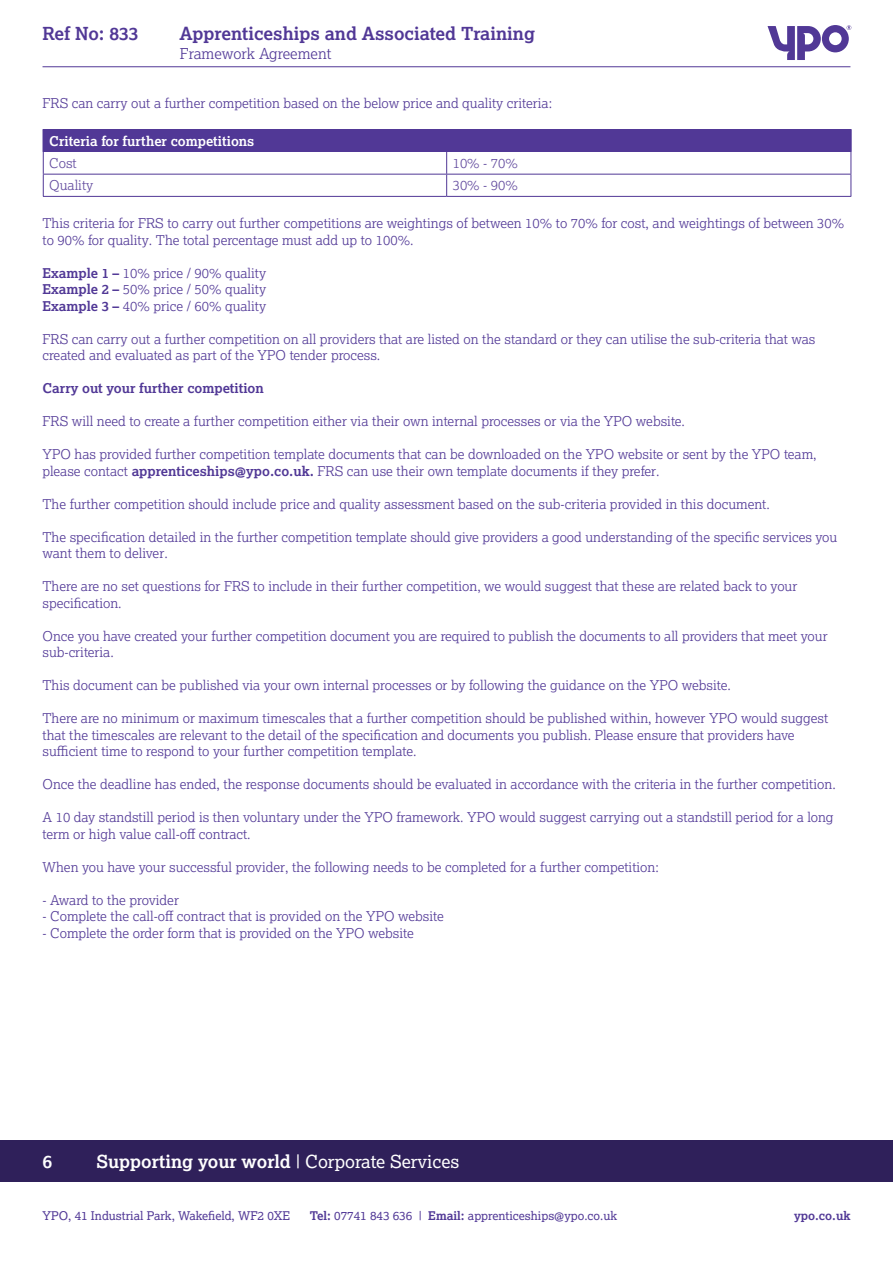
<style>
.page{position:relative;width:893px;height:1263px;background:#fff}
.page>*{position:absolute;margin:0;border:0;box-sizing:border-box;transform-origin:0 0}
.t1{font:700 18px "Lexia";color:#513896}
.t2{font:700 18px "Lexia";color:#fff}
.t3{font:300 15px "Lexia";color:#513896}
.t4{font:300 13.5px/16.5px "Lexia";color:#513896}
.Main_copy{font:700 13.5px "Lexia";color:#fff}
.t5{font:700 13.5px "Lexia";color:#513896}
.Main_copy-2{font:300 13.5px "Lexia";color:#60489d}
.t6{font:12px "Lexia";color:#513896}
.t7{font:700 12px "Lexia";color:#513896}
.s1{font-weight:700}
.s2{font-weight:400}
</style>
<div class="page">
<div style="left:43px;top:130px;width:808px;height:22px;background:#513896"></div>
<hr style="left:850px;top:130px;width:2px;height:22px;background:#513896">
<hr style="left:43px;top:174px;width:404px;height:1px;background:#513896">
<svg style="left:43px;top:152px;width:1px;height:44px"></svg>
<hr style="left:447px;top:174px;width:404px;height:1px;background:#513896">
<svg style="left:446px;top:152px;width:1px;height:44px"></svg>
<svg style="left:851px;top:152px;width:1px;height:44px"></svg>
<hr style="left:43px;top:196px;width:404px;height:1px;background:#513896">
<hr style="left:447px;top:196px;width:404px;height:1px;background:#513896">
<hr style="left:43px;top:129px;width:404px;height:1px;background:#513896">
<hr style="left:447px;top:129px;width:405px;height:1px;background:#513896">
<hr style="left:43px;top:66px;width:807px;height:1px;background:#513896">
<svg style="left:767px;top:25px;width:84px;height:35px"></svg>
<div style="left:0;top:1141px;width:893px;height:41px;background:#2f205a"></div>
<p class="t1" style="left:43px;top:22px;width:98px">Ref No: 833</p>
<p class="t1" style="left:180px;top:22px;width:357px">Apprenticeships and Associated Training</p>
<p class="t3" style="left:180px;top:45px;width:153px">Framework Agreement</p>
<p class="t4" style="left:43px;top:95px;width:511px">FRS can carry out a further competition based on the below price and quality criteria:</p>
<p class="Main_copy" style="left:49px;top:132px;width:207px">Criteria for further competitions</p>
<p class="Main_copy-2" style="left:49px;top:155px;width:29px">Cost</p>
<p class="Main_copy-2" style="left:453px;top:155px;width:67px">10% - 70%</p>
<p class="Main_copy-2" style="left:49px;top:177px;width:46px">Quality</p>
<p class="Main_copy-2" style="left:453px;top:177px;width:67px">30% - 90%</p>
<p class="t4" style="left:43px;top:215px;width:803px">This criteria for FRS to carry out further competitions are weightings of between 10% to 70% for cost, and weightings of between 30% to 90% for quality. The total percentage must add up to 100%.</p>
<p class="t4" style="left:43px;top:264px;width:225px"><span class="s1">Example 1 –</span> 10% price / 90% quality</p>
<p class="t4" style="left:43px;top:281px;width:225px"><span class="s1">Example 2 –</span> 50% price / 50% quality</p>
<p class="t4" style="left:43px;top:297px;width:225px"><span class="s1">Example 3 –</span> 40% price / 60% quality</p>
<p class="t4" style="left:43px;top:330px;width:774px">FRS can carry out a further competition on all providers that are listed on the standard or they can utilise the sub-criteria that was created and evaluated as part of the YPO tender process.</p>
<p class="t5" style="left:43px;top:380px;width:223px">Carry out your further competition</p>
<p class="t4" style="left:43px;top:413px;width:644px">FRS will need to create a further competition either via their own internal processes or via the YPO website.</p>
<p class="t4" style="left:43px;top:446px;width:776px">YPO has provided further competition template documents that can be downloaded on the YPO website or sent by the YPO team, please contact <span class="s1">apprenticeships@ypo.co.uk.</span> FRS can use their own template documents if they prefer.</p>
<p class="t4" style="left:43px;top:495px;width:729px">The further competition should include price and quality assessment based on the sub-criteria provided in this document.</p>
<p class="t4" style="left:43px;top:528px;width:796px">The specification detailed in the further competition template should give providers a good understanding of the specific services you want them to deliver.</p>
<p class="t4" style="left:43px;top:578px;width:756px">There are no set questions for FRS to include in their further competition, we would suggest that these are related back to your specification.</p>
<p class="t4" style="left:43px;top:627px;width:787px">Once you have created your further competition document you are required to publish the documents to all providers that meet your sub-criteria.</p>
<p class="t4" style="left:43px;top:677px;width:690px">This document can be published via your own internal processes or by following the guidance on the YPO website.</p>
<p class="t4" style="left:43px;top:710px;width:787px">There are no minimum or maximum timescales that a further competition should be published within, however YPO would suggest that the timescales are relevant to the detail of the specification and documents you publish. Please ensure that providers have sufficient time to respond to your further competition template.</p>
<p class="t4" style="left:43px;top:776px;width:795px">Once the deadline has ended, the response documents should be evaluated in accordance with the criteria in the further competition.</p>
<p class="t4" style="left:43px;top:809px;width:792px">A 10 day standstill period is then voluntary under the YPO framework. YPO would suggest carrying out a standstill period for a long term or high value call-off contract.</p>
<p class="t4" style="left:43px;top:858px;width:618px">When you have your successful provider, the following needs to be completed for a further competition:</p>
<p class="t4" style="left:43px;top:891px;width:138px">- Award to the provider</p>
<p class="t4" style="left:43px;top:908px;width:403px">- Complete the call-off contract that is provided on the YPO website</p>
<p class="t4" style="left:43px;top:924px;width:373px">- Complete the order form that is provided on the YPO website</p>
<p class="t2" style="left:43px;top:1150px;width:11px">6</p>
<p class="t2" style="left:97px;top:1150px;width:364px">Supporting your world <span class="s2">| Corporate Services</span></p>
<p class="t6" style="left:43px;top:1208px;width:249px">YPO, 41 Industrial Park, Wakefield, WF2 0XE</p>
<p class="t6" style="left:310px;top:1208px;width:309px"><span class="s1">Tel:</span> 07741 843 636 | <span class="s1">Email:</span> apprenticeships@ypo.co.uk</p>
<p class="t7" style="left:794px;top:1208px;width:58px">ypo.co.uk</p>
</div>
